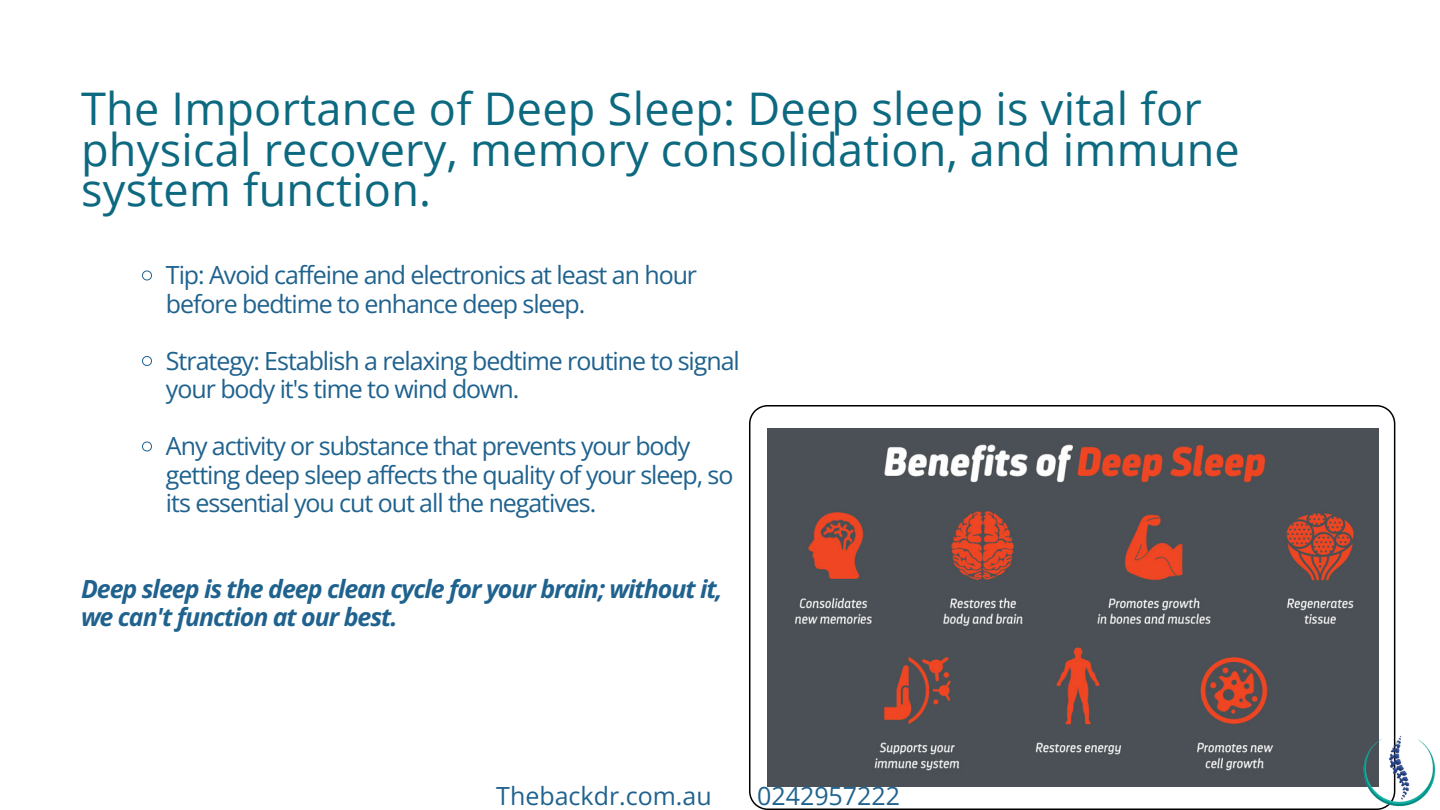
<style>
.page{position:relative;width:1440px;height:810px;background:#fff}
.page>*{position:absolute;margin:0;border:0;box-sizing:border-box;transform-origin:0 0}
.t1{font:45px/40.5px "Open Sans";letter-spacing:.005em;color:#0c6980}
.t2{font:25px/28.5px "Open Sans";letter-spacing:-.04em;color:#1f628e}
.t3{font:italic 700 25px/28.5px "Open Sans";letter-spacing:-.04em;color:#1f628e}
.t4{font:25px "Open Sans";color:#1f628e}
</style>
<div class="page">
<svg style="left:749px;top:405px;width:646px;height:405px"></svg>
<img style="left:768px;top:429px;width:610px;height:357px">
<svg style="left:142px;top:270px;width:10px;height:11px"></svg>
<svg style="left:142px;top:356px;width:10px;height:10px"></svg>
<svg style="left:142px;top:441px;width:10px;height:11px"></svg>
<img style="left:1359px;top:730px;width:77px;height:80px">
<p class="t1" style="left:81px;top:88px;width:1160px">The Importance of Deep Sleep: Deep sleep is vital for physical recovery, memory consolidation, and immune system function.</p>
<p class="t2" style="left:166px;top:261px;width:533px">Tip: Avoid caffeine and electronics at least an hour before bedtime to enhance deep sleep.</p>
<p class="t2" style="left:166px;top:346px;width:575px">Strategy: Establish a relaxing bedtime routine to signal your body it's time to wind down.</p>
<p class="t2" style="left:166px;top:432px;width:569px">Any activity or substance that prevents your body getting deep sleep affects the quality of your sleep, so its essential you cut out all the negatives.</p>
<h2 class="t3" style="left:81px;top:574px;width:643px">Deep sleep is the deep clean cycle for your brain; without it, we can't function at our best.</h2>
<p class="t4" style="left:496px;top:778px;width:217px">Thebackdr.com.au</p>
<p class="t4" style="left:757px;top:778px;width:144px">0242957222</p>
</div>
